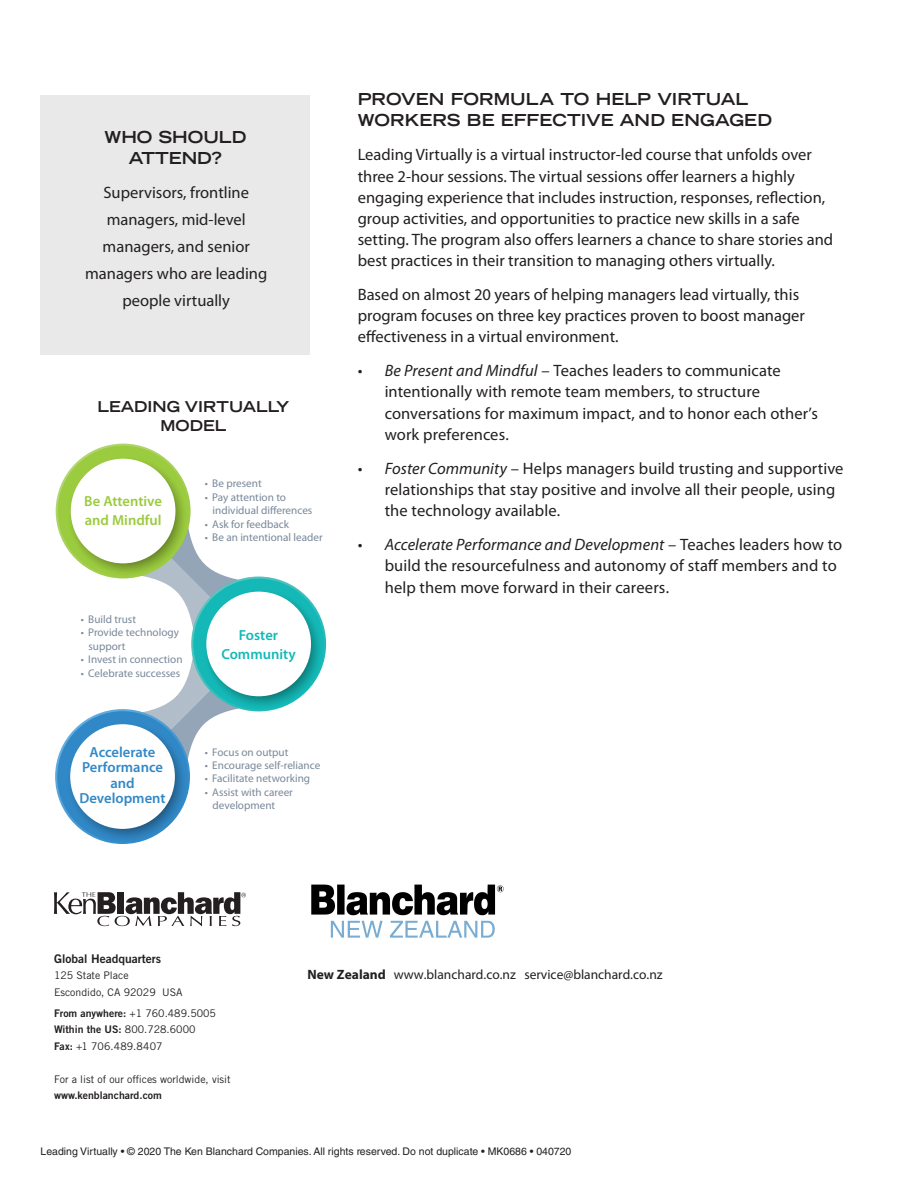
<style>
.page{position:relative;width:918px;height:1188px;background:#fff}
.page>*{position:absolute;margin:0;border:0;box-sizing:border-box;transform-origin:0 0}
.Body_Copy{font:16.5px/21px "Myriad Pro";color:#231f20}
.Bullets{font:16.5px/27px "Myriad Pro";color:#231f20;text-align:center}
.Body_Copy-2{font:700 expanded 16.5px/21px "Trade Gothic LT Std";color:#231f20}
.sidebar{font:700 expanded 16.5px/21px "Trade Gothic LT Std";color:#231f20;text-align:center}
.Bullets-2{font:700 expanded 15px/19.5px "Trade Gothic LT Std";color:#231f20;text-align:center}
.t1{font:600 14.55px/15.5px "Myriad Pro";color:#3188c7;text-align:center}
.t2{font:600 14.55px/18.9px "Myriad Pro";color:#9bcb3e}
.t3{font:600 14.55px/18.9px "Myriad Pro";color:#14b9b7;text-align:center}
.t4{font:13.5px "Myriad Pro";color:#231f20}
.t5{font:12px "Trade Gothic LT Std Bd 2";color:#231f20}
.t6{font:11.25px/13.4px "Myriad Pro";color:#798899}
.t7{font:10.5px "Trade Gothic LT Std";color:#231f20}
.t8{font:10.5px "Helvetica LT Std";color:#231f20}
.t9{font:10.5px "Trade Gothic LT Std Bd 2";color:#231f20}
.t10{font:10.5px "Trade Gothic LT Std";letter-spacing:.02em;color:#231f20}
.s1{font-style:italic}
.s2{font-family:"Trade Gothic LT Std Bd 2"}
.s3{font-family:"Trade Gothic LT Std"}
.s4{font-weight:700}
</style>
<div class="page">
<div style="left:40px;top:95px;width:270px;height:259px;background:#e9e9e9"></div>
<svg style="left:54px;top:892px;width:192px;height:34px"></svg>
<svg style="left:132px;top:529px;width:118px;height:107px"></svg>
<svg style="left:131px;top:652px;width:119px;height:116px"></svg>
<svg style="left:56px;top:444px;width:135px;height:134px"></svg>
<div style="left:58px;top:446px;width:130px;height:130px;background:#9bcb3e;border-radius:50%"></div>
<svg style="left:68px;top:457px;width:118px;height:118px"></svg>
<div style="left:71px;top:459px;width:104px;height:104px;background:#fff;border-radius:50%"></div>
<svg style="left:191px;top:577px;width:135px;height:134px"></svg>
<div style="left:193px;top:579px;width:131px;height:130px;background:#14b9b7;border-radius:50%"></div>
<svg style="left:204px;top:590px;width:117px;height:117px"></svg>
<div style="left:206px;top:592px;width:105px;height:104px;background:#fff;border-radius:50%"></div>
<svg style="left:55px;top:709px;width:135px;height:135px"></svg>
<div style="left:57px;top:711px;width:131px;height:131px;background:#3188c7;border-radius:50%"></div>
<svg style="left:67px;top:723px;width:118px;height:117px"></svg>
<div style="left:70px;top:724px;width:105px;height:105px;background:#fff;border-radius:50%"></div>
<img style="left:311px;top:884px;width:193px;height:54px">
<p class="sidebar" style="left:105px;top:126px;width:143px">WHO SHOULD<br>ATTEND?</p>
<p class="Bullets" style="left:85px;top:179px;width:184px">Supervisors, frontline managers, mid-level managers, and senior managers who are leading people virtually</p>
<p class="Bullets-2" style="left:98px;top:396px;width:193px">LEADING VIRTUALLY<br>MODEL</p>
<p class="t2" style="left:84px;top:492px;width:79px">Be Attentive and Mindful</p>
<p class="t6" style="left:205px;top:477px;width:58px">• Be present</p>
<p class="t6" style="left:213px;top:491px;width:101px;text-indent:-8px">• Pay attention to individual differences</p>
<p class="t6" style="left:205px;top:517px;width:86px">• Ask for feedback</p>
<p class="t6" style="left:205px;top:531px;width:119px">• Be an intentional leader</p>
<p class="t6" style="left:81px;top:613px;width:57px">• Build trust</p>
<p class="t6" style="left:89px;top:626px;width:92px;text-indent:-8px">• Provide technology support</p>
<p class="t6" style="left:81px;top:653px;width:103px">• Invest in connection</p>
<p class="t6" style="left:81px;top:666px;width:101px">• Celebrate successes</p>
<p class="t3" style="left:221px;top:626px;width:76px">Foster<br>Community</p>
<p class="t1" style="left:79px;top:744px;width:88px">Accelerate<br>Performance and<br>Development</p>
<p class="t6" style="left:205px;top:745px;width:85px">• Focus on output</p>
<p class="t6" style="left:205px;top:759px;width:117px">• Encourage self-reliance</p>
<p class="t6" style="left:205px;top:772px;width:107px">• Facilitate networking</p>
<p class="t6" style="left:213px;top:786px;width:82px;text-indent:-8px">• Assist with career development</p>
<p class="Body_Copy-2" style="left:358px;top:88px;width:416px">PROVEN FORMULA TO HELP VIRTUAL<br>WORKERS BE EFFECTIVE AND ENGAGED</p>
<p class="Body_Copy" style="left:358px;top:145px;width:477px">Leading Virtually is a virtual instructor-led course that unfolds over three 2-hour sessions. The virtual sessions offer learners a highly engaging experience that includes instruction, responses, reflection, group activities, and opportunities to practice new skills in a safe setting. The program also offers learners a chance to share stories and best practices in their transition to managing others virtually.</p>
<p class="Body_Copy" style="left:358px;top:284px;width:449px">Based on almost 20 years of helping managers lead virtually, this program focuses on three key practices proven to boost manager effectiveness in a virtual environment.</p>
<p class="Body_Copy" style="left:385px;top:361px;width:435px;text-indent:-27px"><span class="s1">• Be Present and Mindful</span> – Teaches leaders to communicate intentionally with remote team members, to structure conversations for maximum impact, and to honor each other’s work preferences.</p>
<p class="Body_Copy" style="left:385px;top:458px;width:460px;text-indent:-27px"><span class="s1">• Foster Community</span> – Helps managers build trusting and supportive relationships that stay positive and involve all their people, using the technology available.</p>
<p class="Body_Copy" style="left:385px;top:535px;width:459px;text-indent:-27px"><span class="s1">• Accelerate Performance and Development</span> – Teaches leaders how to build the resourcefulness and autonomy of staff members and to help them move forward in their careers.</p>
<p class="t5" style="left:54px;top:951px;width:109px">Global Headquarters</p>
<p class="t7" style="left:54px;top:969px;width:76px">125 State Place</p>
<p class="t7" style="left:54px;top:986px;width:130px">Escondido, CA 92029 USA</p>
<p class="t7" style="left:54px;top:1007px;width:164px"><span class="s2">From anywhere:</span> +1 760.489.5005</p>
<p class="t9" style="left:54px;top:1023px;width:143px">Within the US: <span class="s3">800.728.6000</span></p>
<p class="t10" style="left:54px;top:1040px;width:110px"><span class="s2">Fax:</span> +1 706.489.8407</p>
<p class="t7" style="left:54px;top:1073px;width:178px">For a list of our offices worldwide, visit</p>
<p class="t9" style="left:54px;top:1089px;width:109px">www.kenblanchard.com</p>
<p class="t4" style="left:308px;top:966px;width:357px"><span class="s4">New Zealand</span> www.blanchard.co.nz service@blanchard.co.nz</p>
<p class="t8" style="left:40px;top:1145px;width:532px">Leading Virtually • © 2020 The Ken Blanchard Companies. All rights reserved. Do not duplicate • MK0686 • 040720</p>
</div>
